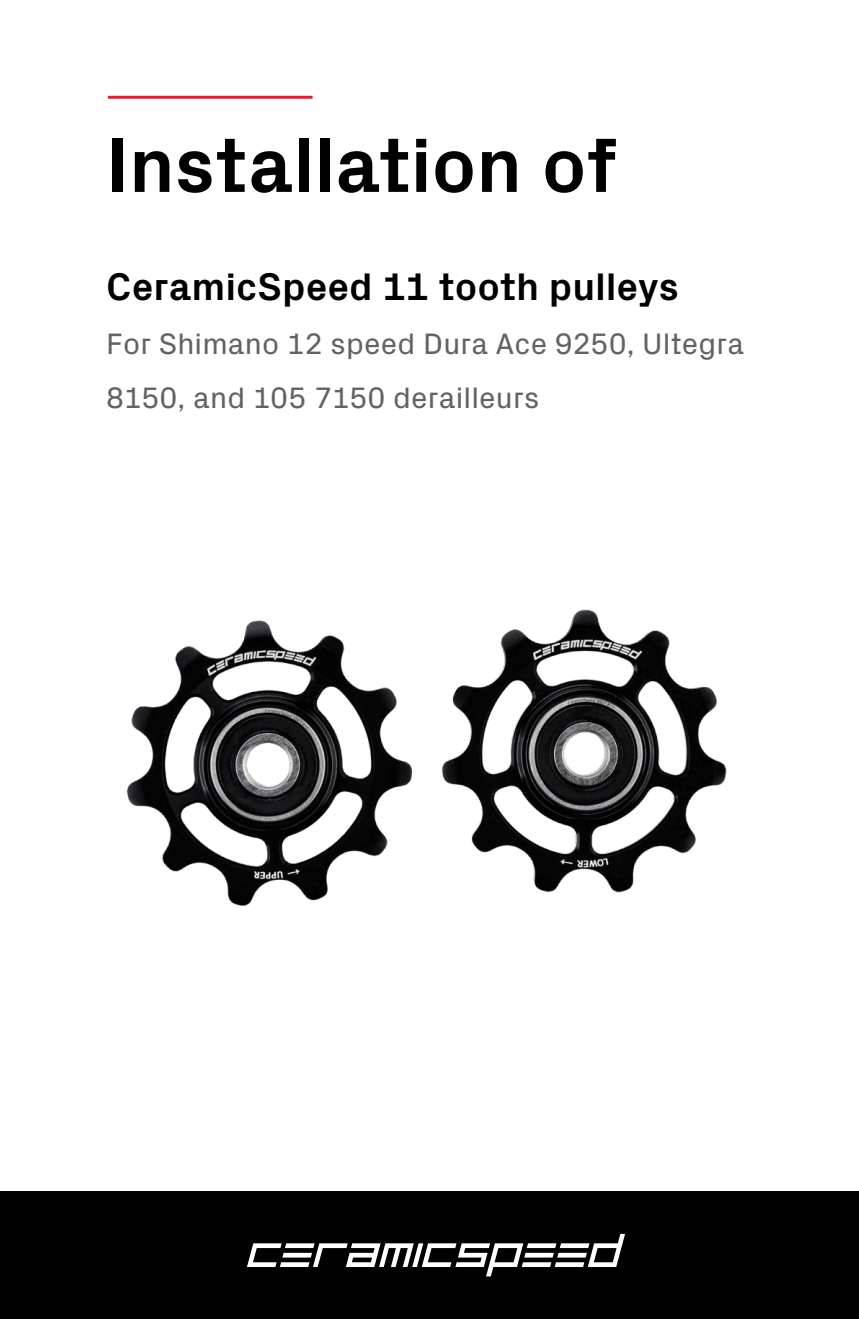
<style>
.page{position:relative;width:859px;height:1319px;background:#fff}
.page>*{position:absolute;margin:0;border:0;box-sizing:border-box;transform-origin:0 0}
.t1{font:700 78px "Px Grotesk";letter-spacing:-.01em;color:#010101}
.t2{font:700 39px "Px Grotesk";color:#010101}
.t3{font:30px/54px "Px Grotesk";letter-spacing:.005em;color:#636366}
</style>
<div class="page">
<img style="left:126px;top:609px;width:601px;height:297px">
<div style="left:0;top:1191px;width:859px;height:127px;background:#010101"></div>
<hr style="left:108px;top:96px;width:205px;height:3px;background:#ed1a33">
<svg style="left:247px;top:1233px;width:378px;height:43px"></svg>
<p class="t1" style="left:106px;top:109px;width:512px">Installation of</p>
<p class="t2" style="left:106px;top:258px;width:574px">CeramicSpeed 11 tooth pulleys</p>
<p class="t3" style="left:106px;top:314px;width:639px">For Shimano 12 speed Dura Ace 9250, Ultegra<br>8150, and 105 7150 derailleurs</p>
</div>
